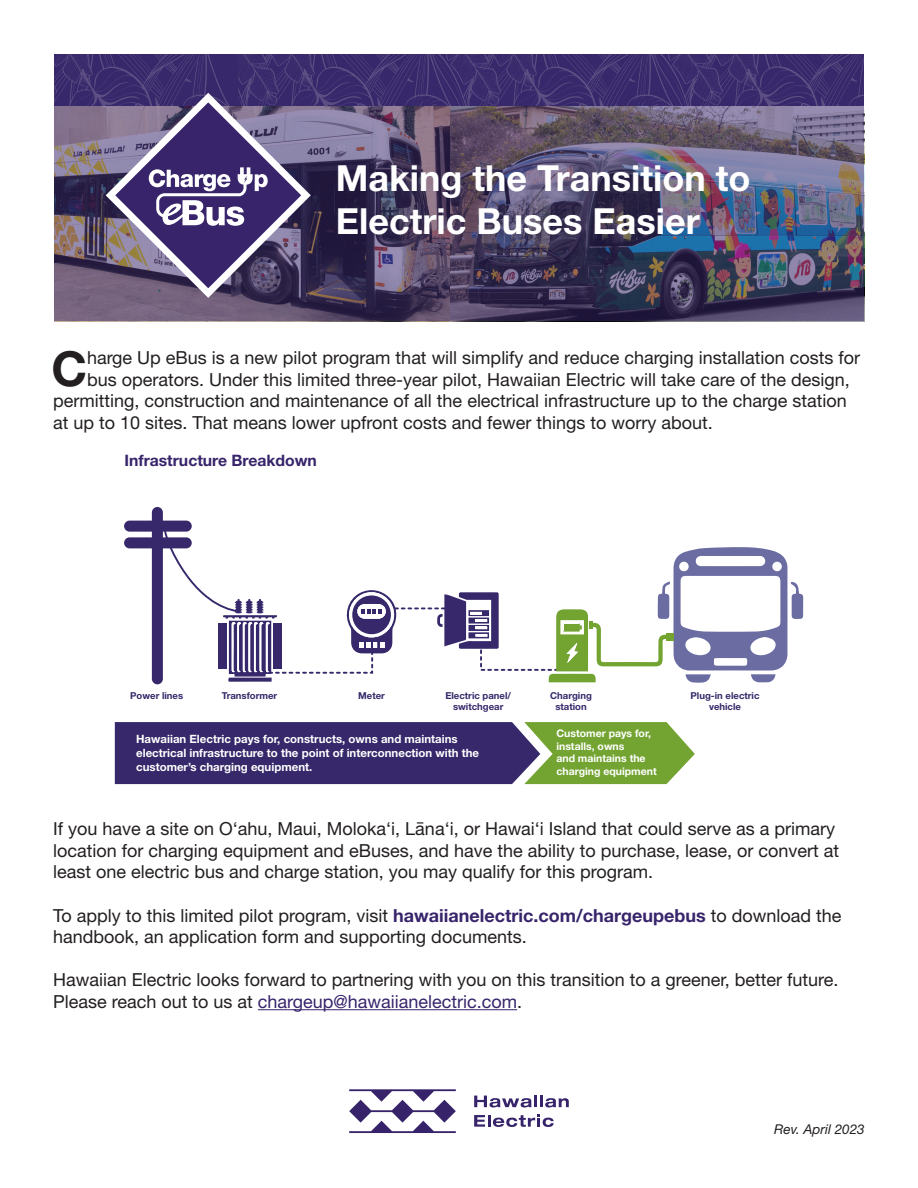
<style>
.page{position:relative;width:918px;height:1188px;background:#fff}
.page>*{position:absolute;margin:0;border:0;box-sizing:border-box;transform-origin:0 0}
.t1{font:700 48.3px "Helvetica Neue LT Std";color:#231f20}
.t2{font:700 36px/43.2px "Helvetica Neue LT Std";color:#fff}
.t3{font:18px/21.6px "Helvetica Neue LT Std";color:#231f20}
.t4{font:700 15.75px "Helvetica Neue LT Std";color:#37246b}
.t5{font:italic 13.5px "Helvetica Neue LT Std";color:#231f20}
.t6{font:700 11.4px/13.8px "Helvetica Neue LT Std";color:#fff}
.t7{font:700 10.5px/12.6px "Helvetica Neue LT Std";color:#fff}
.t8{font:700 9.6px "Helvetica Neue LT Std";color:#36286a}
.s1{font-weight:700;color:#37246b}
.s2{color:#37246b}
</style>
<div class="page">
<svg style="left:417px;top:822px;width:6px;height:2px"></svg>
<hr style="left:258px;top:1009px;width:259px;height:1px;background:#37246b">
<svg style="left:54px;top:293px;width:810px;height:28px;background:#4a3f5e"></svg>
<svg style="left:101px;top:293px;width:215px;height:10px;background:#5f4f6c"></svg>
<img style="left:54px;top:54px;width:810px;height:239px">
<div style="left:124px;top:521px;width:68px;height:11px;background:#36286a;border-radius:6px"></div>
<div style="left:152px;top:507px;width:11px;height:177px;background:#36286a;border-radius:6px"></div>
<div style="left:124px;top:537px;width:68px;height:11px;background:#36286a;border-radius:6px"></div>
<svg style="left:163px;top:526px;width:640px;height:157px"></svg>
<svg style="left:115px;top:722px;width:580px;height:62px;background:#4d4f62"></svg>
<svg style="left:349px;top:1089px;width:107px;height:44px"></svg>
<svg style="left:474px;top:1095px;width:95px;height:12px"></svg>
<svg style="left:474px;top:1115px;width:80px;height:12px"></svg>
<h1 class="t2" style="left:336px;top:156px;width:416px">Making the Transition to<br>Electric Buses Easier</h1>
<p class="t1" style="left:51px;top:339px;width:37px">C</p>
<p class="t3" style="left:87px;top:347px;width:775px">harge Up eBus is a new pilot program that will simplify and reduce charging installation costs for</p>
<p class="t3" style="left:87px;top:368px;width:764px">bus operators. Under this limited three-year pilot, Hawaiian Electric will take care of the design,</p>
<p class="t3" style="left:53px;top:390px;width:795px">permitting, construction and maintenance of all the electrical infrastructure up to the charge station</p>
<p class="t3" style="left:53px;top:411px;width:661px">at up to 10 sites. That means lower upfront costs and fewer things to worry about.</p>
<p class="t4" style="left:124px;top:451px;width:194px">Infrastructure Breakdown</p>
<p class="t8" style="left:130px;top:689px;width:54px">Power lines</p>
<p class="t8" style="left:222px;top:689px;width:57px">Transformer</p>
<p class="t8" style="left:358px;top:689px;width:28px">Meter</p>
<p class="t8" style="left:445px;top:689px;width:67px">Electric panel/</p>
<p class="t8" style="left:550px;top:689px;width:43px">Charging</p>
<p class="t8" style="left:691px;top:689px;width:70px">Plug-in electric</p>
<p class="t8" style="left:453px;top:701px;width:52px">switchgear</p>
<p class="t8" style="left:555px;top:701px;width:33px">station</p>
<p class="t8" style="left:709px;top:701px;width:33px">vehicle</p>
<p class="t6" style="left:136px;top:732px;width:345px">Hawaiian Electric pays for, constructs, owns and maintains electrical infrastructure to the point of interconnection with the customer’s charging equipment.</p>
<p class="t7" style="left:556px;top:727px;width:102px">Customer pays for, installs, owns<br>and maintains the charging equipment</p>
<p class="t3" style="left:53px;top:818px;width:787px">If you have a site on O‘ahu, Maui, Moloka‘i, Lana‘i, or Hawai‘i Island that could serve as a primary location for charging equipment and eBuses, and have the ability to purchase, lease, or convert at least one electric bus and charge station, you may qualify for this program.</p>
<p class="t3" style="left:53px;top:904px;width:790px">To apply to this limited pilot program, visit <span class="s1">hawaiianelectric.com/chargeupebus</span> to download the handbook, an application form and supporting documents.</p>
<p class="t3" style="left:53px;top:969px;width:787px">Hawaiian Electric looks forward to partnering with you on this transition to a greener, better future.<br>Please reach out to us at <span class="s2">chargeup@hawaiianelectric.com</span>.</p>
<p class="t5" style="left:774px;top:1121px;width:92px">Rev. April 2023</p>
</div>
